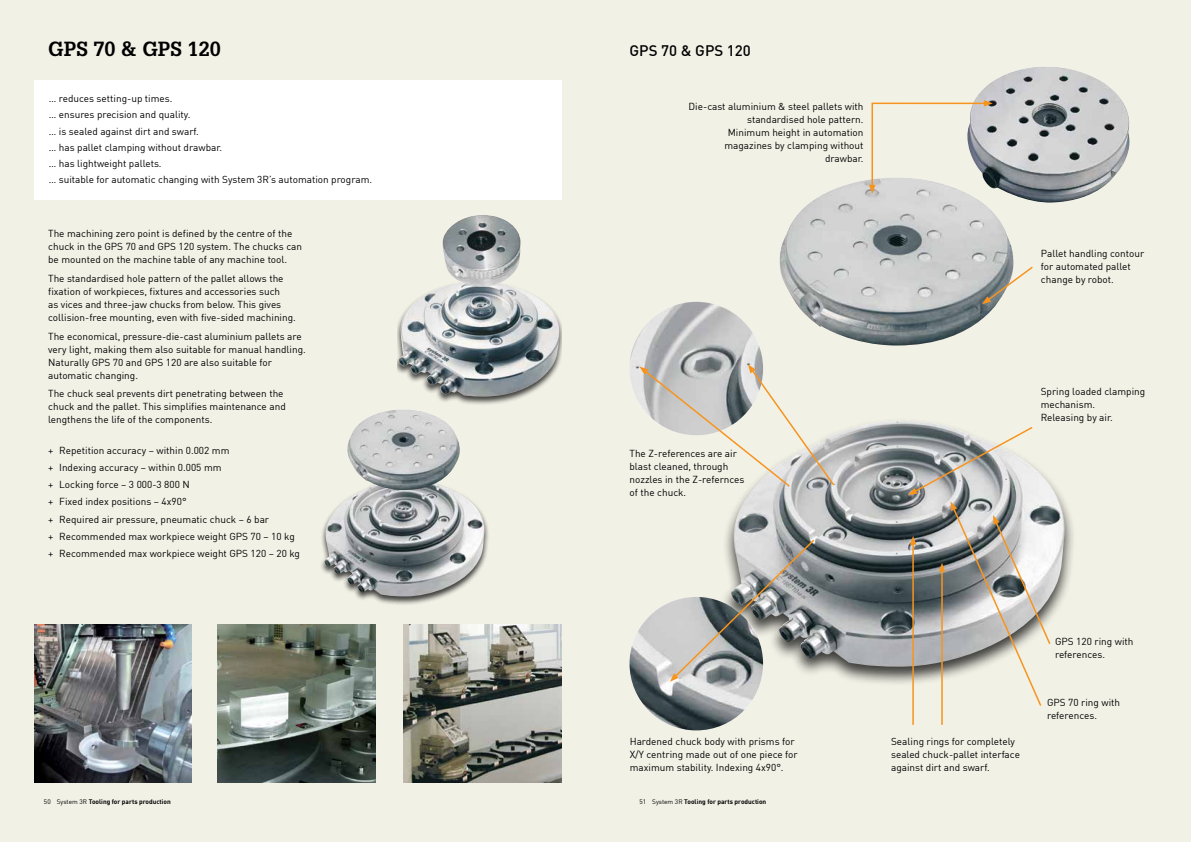
<style>
.page{position:relative;width:1191px;height:842px;background:#fff}
.page>*{position:absolute;margin:0;border:0;box-sizing:border-box;transform-origin:0 0}
.t1{font:700 20px "Glypha LT Pro";color:#000}
.t2{font:500 15px "DIN";color:#000}
.t3{font:10px/13px "DIN";color:#000}
.t4{font:700 6.5px "DIN";color:#000}
.s1{font-weight:400}
</style>
<div class="page">
<div style="left:0;top:0;width:596px;height:842px;background:#f2f1e6"></div>
<div style="left:596px;top:0;width:595px;height:842px;background:#f2f1e6"></div>
<img style="left:34px;top:625px;width:158px;height:157px">
<img style="left:217px;top:624px;width:158px;height:158px">
<div style="left:397px;top:280px;width:164px;height:126px;background:#000;opacity:.75"></div>
<img style="left:398px;top:282px;width:162px;height:114px">
<img style="left:443px;top:215px;width:77px;height:72px">
<div style="left:319px;top:477px;width:171px;height:129px;background:#000;opacity:.75"></div>
<img style="left:324px;top:478px;width:160px;height:118px">
<img style="left:347px;top:409px;width:113px;height:81px">
<img style="left:403px;top:624px;width:158px;height:158px">
<div style="left:34px;top:80px;width:527px;height:119px;background:#fff"></div>
<div style="left:720px;top:418px;width:356px;height:269px;background:#000;opacity:.75"></div>
<img style="left:731px;top:421px;width:333px;height:246px">
<img style="left:779px;top:180px;width:235px;height:165px">
<img style="left:967px;top:67px;width:163px;height:136px">
<svg style="left:869px;top:100px;width:123px;height:94px"></svg>
<img style="left:629px;top:302px;width:134px;height:133px;border-radius:67px">
<img style="left:629px;top:597px;width:134px;height:133px;border-radius:67px">
<svg style="left:639px;top:364px;width:196px;height:124px"></svg>
<svg style="left:908px;top:425px;width:126px;height:70px"></svg>
<svg style="left:670px;top:538px;width:146px;height:144px"></svg>
<hr style="left:912px;top:542px;width:2px;height:183px;background:#f7941e">
<svg style="left:909px;top:536px;width:7px;height:9px"></svg>
<hr style="left:941px;top:569px;width:1px;height:156px;background:#f7941e">
<svg style="left:982px;top:265px;width:51px;height:39px"></svg>
<svg style="left:938px;top:501px;width:113px;height:206px"></svg>
<h1 class="t1" style="left:48px;top:37px;width:174px">GPS 70 &amp; GPS 120</h1>
<p class="t3" style="left:49px;top:90px;width:325px;line-height:16.2px">… reduces setting-up times.<br>… ensures precision and quality.<br>… is sealed against dirt and swarf.<br>… has pallet clamping without drawbar.<br>… has lightweight pallets.<br>… suitable for automatic changing with System 3R’s automation program.</p>
<p class="t3" style="left:48px;top:227px;width:255px">The machining zero point is defined by the centre of the chuck in the GPS 70 and GPS 120 system. The chucks can be mounted on the machine table of any machine tool.</p>
<p class="t3" style="left:48px;top:272px;width:249px">The standardised hole pattern of the pallet allows the fixation of workpieces, fixtures and accessories such<br>as vices and three-jaw chucks from below. This gives collision-free mounting, even with five-sided machining.</p>
<p class="t3" style="left:48px;top:329px;width:259px">The economical, pressure-die-cast aluminium pallets are very light, making them also suitable for manual handling.<br>Naturally GPS 70 and GPS 120 are also suitable for automatic changing.</p>
<p class="t3" style="left:48px;top:387px;width:239px">The chuck seal prevents dirt penetrating between the chuck and the pallet. This simplifies maintenance and lengthens the life of the components.</p>
<p class="t3" style="left:48px;top:441px;width:253px;line-height:17.2px">+ Repetition accuracy – within 0.002 mm<br>+ Indexing accuracy – within 0.005 mm<br>+ Locking force – 3 000-3 800 N<br>+ Fixed index positions – 4x90°<br>+ Required air pressure, pneumatic chuck – 6 bar<br>+ Recommended max workpiece weight GPS 70 – 10 kg + Recommended max workpiece weight GPS 120 – 20 kg</p>
<h2 class="t2" style="left:629px;top:41px;width:123px">GPS 70 &amp; GPS 120</h2>
<p class="t3" style="left:688px;top:100px;width:176px;text-align:right">Die-cast aluminium &amp; steel pallets with standardised hole pattern.<br>Minimum height in automation magazines by clamping without drawbar.</p>
<p class="t3" style="left:629px;top:447px;width:117px">The Z-references are air blast cleaned, through nozzles in the Z-refernces of the chuck.</p>
<p class="t3" style="left:1041px;top:247px;width:105px">Pallet handling contour for automated pallet change by robot.</p>
<p class="t3" style="left:1040px;top:385px;width:106px">Spring loaded clamping mechanism.<br>Releasing by air.</p>
<p class="t3" style="left:630px;top:734px;width:169px">Hardened chuck body with prisms for<br>X/Y centring made out of one piece for maximum stability. Indexing 4x90°.</p>
<p class="t3" style="left:891px;top:734px;width:130px">Sealing rings for completely sealed chuck-pallet interface against dirt and swarf.</p>
<p class="t4" style="left:44px;top:797px;width:128px"><span class="s1">50 System 3R</span> Tooling for parts production</p>
<p class="t4" style="left:639px;top:797px;width:128px"><span class="s1">51 System 3R</span> Tooling for parts production</p>
<p class="t3" style="left:1055px;top:634px;width:80px">GPS 120 ring with references.</p>
<p class="t3" style="left:1047px;top:695px;width:75px">GPS 70 ring with references.</p>
</div>
